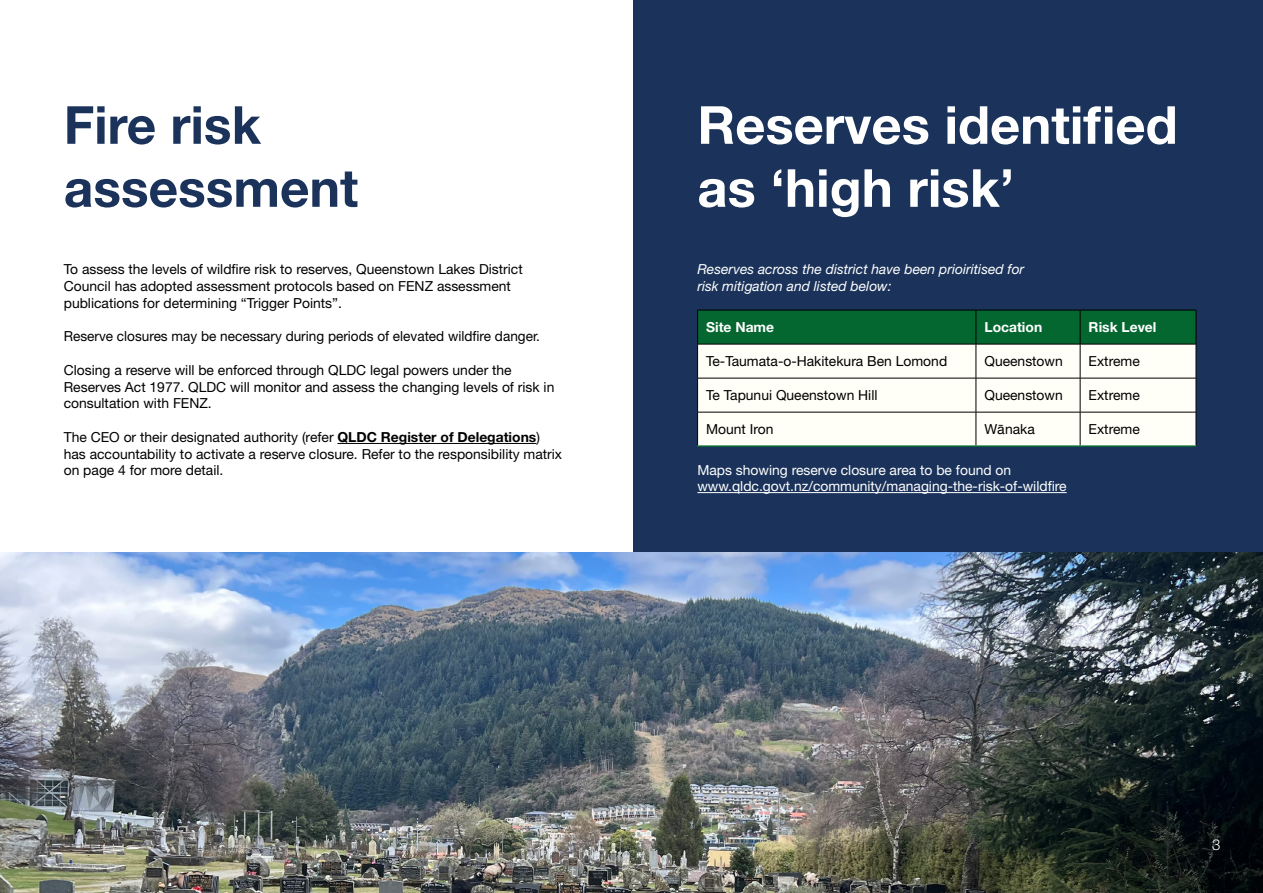
<style>
.page{position:relative;width:1263px;height:893px;background:#fff}
.page>*{position:absolute;margin:0;border:0;box-sizing:border-box;transform-origin:0 0}
.t1{font:700 52.5px/63px "Helvetica Neue LT Std";color:#fff}
.t2{font:700 52.5px/63px "Helvetica Neue LT Std";color:#1b335a}
.t3{font:300 15px "Helvetica Neue LT Std";color:#fff}
.t4{font:13.8px/16.6px "Helvetica Neue LT Std";color:#000}
.t5{font:13.8px/16.6px "Helvetica Neue LT Std";color:#fff}
.t6{font:italic 13.8px/16.6px "Helvetica Neue LT Std";color:#fff}
.t7{font:700 13.8px "Helvetica Neue LT Std";color:#fff}
.s1{font-weight:700}
.s2{font-family:"Helvetica"}
</style>
<div class="page">
<div style="left:634px;top:0;width:629px;height:893px;background:#1b335a"></div>
<img style="left:0;top:553px;width:1263px;height:340px">
<hr style="left:337px;top:443px;width:199px;height:1px;background:#000">
<hr style="left:697px;top:492px;width:370px;height:1px;background:#fff">
<div style="left:698px;top:311px;width:498px;height:33px;background:#046730"></div>
<div style="left:698px;top:345px;width:498px;height:100px;background:#fffef7"></div>
<hr style="left:697px;top:310px;width:279px;height:1px;background:#000">
<hr style="left:697px;top:310px;width:1px;height:34px;background:#000">
<hr style="left:976px;top:310px;width:104px;height:1px;background:#000">
<hr style="left:976px;top:310px;width:1px;height:34px;background:#000">
<hr style="left:1080px;top:310px;width:116px;height:1px;background:#000">
<hr style="left:1080px;top:310px;width:1px;height:34px;background:#000">
<hr style="left:1196px;top:310px;width:1px;height:34px;background:#000">
<hr style="left:697px;top:344px;width:279px;height:1px;background:#000">
<hr style="left:697px;top:344px;width:1px;height:34px;background:#000">
<hr style="left:976px;top:344px;width:104px;height:1px;background:#000">
<hr style="left:976px;top:344px;width:1px;height:34px;background:#000">
<hr style="left:1080px;top:344px;width:116px;height:1px;background:#000">
<hr style="left:1080px;top:344px;width:1px;height:34px;background:#000">
<hr style="left:1196px;top:344px;width:1px;height:34px;background:#000">
<hr style="left:697px;top:378px;width:279px;height:1px;background:#000">
<hr style="left:697px;top:378px;width:1px;height:34px;background:#000">
<hr style="left:976px;top:378px;width:104px;height:1px;background:#000">
<hr style="left:976px;top:378px;width:1px;height:34px;background:#000">
<hr style="left:1080px;top:378px;width:116px;height:1px;background:#000">
<hr style="left:1080px;top:378px;width:1px;height:34px;background:#000">
<hr style="left:1196px;top:378px;width:1px;height:34px;background:#000">
<hr style="left:697px;top:412px;width:279px;height:1px;background:#000">
<hr style="left:697px;top:412px;width:1px;height:33px;background:#000">
<hr style="left:976px;top:412px;width:104px;height:1px;background:#000">
<hr style="left:976px;top:412px;width:1px;height:33px;background:#000">
<hr style="left:1080px;top:412px;width:116px;height:1px;background:#000">
<hr style="left:1080px;top:412px;width:1px;height:33px;background:#000">
<hr style="left:1196px;top:412px;width:1px;height:33px;background:#000">
<hr style="left:697px;top:445px;width:279px;height:2px;background:#046730">
<hr style="left:976px;top:445px;width:104px;height:2px;background:#046730">
<hr style="left:1080px;top:445px;width:116px;height:2px;background:#046730">
<h1 class="t2" style="left:64px;top:92px;width:296px">Fire risk assessment</h1>
<p class="t4" style="left:64px;top:261px;width:460px">To assess the levels of wildfire risk to reserves, Queenstown Lakes District<br>Council has adopted assessment protocols based on FENZ assessment publications for determining “Trigger Points”.</p>
<p class="t4" style="left:64px;top:328px;width:478px">Reserve closures may be necessary during periods of elevated wildfire danger.</p>
<p class="t4" style="left:64px;top:362px;width:492px">Closing a reserve will be enforced through QLDC legal powers under the<br>Reserves Act 1977. QLDC will monitor and assess the changing levels of risk in consultation with FENZ.</p>
<p class="t4" style="left:64px;top:429px;width:500px">The CEO or their designated authority (refer <span class="s1">QLDC Register of Delegations</span>) has accountability to activate a reserve closure. Refer to the responsibility matrix on page 4 for more detail.</p>
<h1 class="t1" style="left:697px;top:92px;width:482px">Reserves identified as ‘high risk’</h1>
<p class="t6" style="left:697px;top:261px;width:328px">Reserves across the district have been prioiritised for risk mitigation and listed below:</p>
<p class="t7" style="left:706px;top:319px;width:70px">Site Name</p>
<p class="t7" style="left:984px;top:319px;width:59px">Location</p>
<p class="t7" style="left:1089px;top:319px;width:69px">Risk Level</p>
<p class="t4" style="left:706px;top:353px;width:243px">Te-Taumata-o-Hakitekura Ben Lomond</p>
<p class="t4" style="left:984px;top:353px;width:80px">Queenstown</p>
<p class="t4" style="left:1089px;top:353px;width:53px">Extreme</p>
<p class="t4" style="left:706px;top:387px;width:173px">Te Tapunui Queenstown Hill</p>
<p class="t4" style="left:984px;top:387px;width:80px">Queenstown</p>
<p class="t4" style="left:1089px;top:387px;width:53px">Extreme</p>
<p class="t4" style="left:706px;top:421px;width:69px">Mount Iron</p>
<p class="t4" style="left:984px;top:421px;width:52px">W<span class="s2">ā</span>naka</p>
<p class="t4" style="left:1089px;top:421px;width:53px">Extreme</p>
<p class="t5" style="left:697px;top:461px;width:371px">Maps showing reserve closure area to be found on www.qldc.govt.nz/community/managing-the-risk-of-wildfire</p>
<p class="t3" style="left:1212px;top:836px;width:10px">3</p>
</div>
